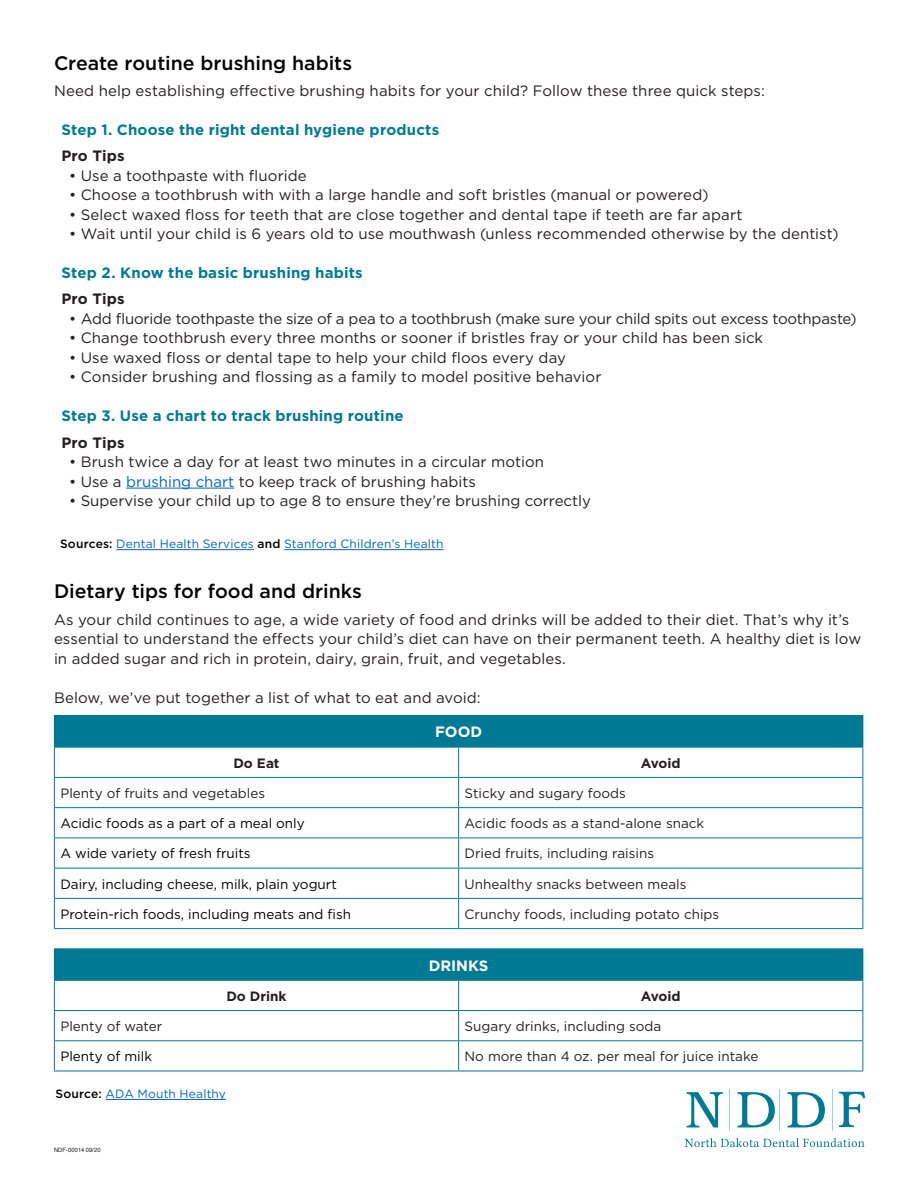
<style>
.page{position:relative;width:918px;height:1188px;background:#fff}
.page>*{position:absolute;margin:0;border:0;box-sizing:border-box;transform-origin:0 0}
.t1{font:500 19.5px "Gotham";color:#000}
.t2{font:15px/19.5px "Gotham";letter-spacing:.005em;color:#231f20}
.t3{font:700 15px "Gotham";letter-spacing:.01em;color:#007b94}
.t4{font:15px "Gotham";letter-spacing:-.015em;color:#231f20}
.t5{font:700 15px "Gotham";letter-spacing:.01em;color:#231f20}
.t6{font:700 15px "Gotham";color:#fff}
.t7{font:13.5px "Gotham";color:#231f20}
.t8{font:13.5px "Gotham";color:#000}
.t9{font:700 13.5px "Gotham";color:#231f20}
.t10{font:12px "Gotham";letter-spacing:.015em;color:#0563c1}
.t11{font:6px "Helvetica";letter-spacing:.02em;color:#231f20;scale:.95 1}
.s1{color:#0563c1}
.s2{font-weight:500;color:#000}
</style>
<div class="page">
<hr style="left:126px;top:488px;width:108px;height:1px;background:#0563c1">
<div style="left:54px;top:716px;width:809px;height:31px;background:#007995"></div>
<hr style="left:54px;top:715px;width:405px;height:1px;background:#007b94">
<hr style="left:459px;top:715px;width:404px;height:1px;background:#007b94">
<svg style="left:54px;top:747px;width:809px;height:60px"></svg>
<hr style="left:54px;top:807px;width:405px;height:1px;background:#007b94">
<hr style="left:54px;top:808px;width:1px;height:30px;background:#007b94">
<hr style="left:459px;top:807px;width:404px;height:1px;background:#007b94">
<hr style="left:458px;top:808px;width:1px;height:30px;background:#007b94">
<hr style="left:862px;top:808px;width:1px;height:30px;background:#007b94">
<hr style="left:54px;top:838px;width:405px;height:1px;background:#007b94">
<hr style="left:54px;top:838px;width:1px;height:30px;background:#007b94">
<hr style="left:459px;top:838px;width:404px;height:1px;background:#007b94">
<hr style="left:458px;top:838px;width:1px;height:30px;background:#007b94">
<hr style="left:862px;top:838px;width:1px;height:30px;background:#007b94">
<hr style="left:54px;top:868px;width:405px;height:1px;background:#007b94">
<hr style="left:54px;top:868px;width:1px;height:30px;background:#007b94">
<hr style="left:459px;top:868px;width:404px;height:1px;background:#007b94">
<hr style="left:458px;top:868px;width:1px;height:30px;background:#007b94">
<hr style="left:862px;top:868px;width:1px;height:30px;background:#007b94">
<hr style="left:54px;top:898px;width:405px;height:1px;background:#007b94">
<svg style="left:54px;top:899px;width:1px;height:29px"></svg>
<hr style="left:459px;top:898px;width:404px;height:1px;background:#007b94">
<svg style="left:458px;top:899px;width:1px;height:29px"></svg>
<svg style="left:862px;top:899px;width:1px;height:29px"></svg>
<hr style="left:54px;top:928px;width:405px;height:1px;background:#007b94">
<hr style="left:459px;top:928px;width:404px;height:1px;background:#007b94">
<div style="left:54px;top:949px;width:809px;height:31px;background:#007995"></div>
<hr style="left:54px;top:948px;width:405px;height:1px;background:#007b94">
<hr style="left:459px;top:948px;width:404px;height:1px;background:#007b94">
<svg style="left:54px;top:980px;width:809px;height:60px"></svg>
<hr style="left:54px;top:1040px;width:405px;height:1px;background:#007b94">
<hr style="left:54px;top:1041px;width:1px;height:30px;background:#007b94">
<hr style="left:459px;top:1040px;width:404px;height:1px;background:#007b94">
<hr style="left:458px;top:1041px;width:1px;height:30px;background:#007b94">
<hr style="left:862px;top:1041px;width:1px;height:30px;background:#007b94">
<hr style="left:54px;top:1071px;width:405px;height:1px;background:#007b94">
<hr style="left:459px;top:1071px;width:404px;height:1px;background:#007b94">
<hr style="left:729px;top:1089px;width:1px;height:41px;background:#93d4e9">
<hr style="left:780px;top:1089px;width:1px;height:41px;background:#93d4e9">
<hr style="left:832px;top:1089px;width:1px;height:41px;background:#93d4e9">
<svg style="left:687px;top:1092px;width:36px;height:35px"></svg>
<svg style="left:737px;top:1092px;width:38px;height:35px"></svg>
<svg style="left:788px;top:1092px;width:37px;height:35px"></svg>
<svg style="left:839px;top:1092px;width:26px;height:35px"></svg>
<svg style="left:685px;top:1138px;width:180px;height:9px"></svg>
<hr style="left:116px;top:549px;width:138px;height:1px;background:#0563c1">
<hr style="left:284px;top:549px;width:159px;height:1px;background:#0563c1">
<hr style="left:106px;top:1099px;width:120px;height:1px;background:#0563c1">
<h1 class="t1" style="left:54px;top:50px;width:300px">Create routine brushing habits</h1>
<p class="t2" style="left:54px;top:80px;width:712px">Need help establishing effective brushing habits for your child? Follow these three quick steps:</p>
<p class="t3" style="left:62px;top:120px;width:379px">Step 1. Choose the right dental hygiene products</p>
<p class="t5" style="left:62px;top:146px;width:65px">Pro Tips</p>
<p class="t2" style="left:69px;top:165px;width:239px">• Use a toothpaste with fluoride</p>
<p class="t2" style="left:69px;top:185px;width:641px">• Choose a toothbrush with with a large handle and soft bristles (manual or powered)</p>
<p class="t2" style="left:69px;top:204px;width:675px">• Select waxed floss for teeth that are close together and dental tape if teeth are far apart</p>
<p class="t2" style="left:69px;top:224px;width:771px">• Wait until your child is 6 years old to use mouthwash (unless recommended otherwise by the dentist)</p>
<p class="t3" style="left:62px;top:263px;width:303px">Step 2. Know the basic brushing habits</p>
<p class="t5" style="left:62px;top:289px;width:65px">Pro Tips</p>
<p class="t4" style="left:69px;top:309px;width:789px">• Add fluoride toothpaste the size of a pea to a toothbrush (make sure your child spits out excess toothpaste)</p>
<p class="t2" style="left:69px;top:328px;width:696px">• Change toothbrush every three months or sooner if bristles fray or your child has been sick</p>
<p class="t2" style="left:69px;top:347px;width:498px">• Use waxed floss or dental tape to help your child floos every day</p>
<p class="t2" style="left:69px;top:367px;width:534px">• Consider brushing and flossing as a family to model positive behavior</p>
<p class="t3" style="left:62px;top:406px;width:344px">Step 3. Use a chart to track brushing routine</p>
<p class="t5" style="left:62px;top:432px;width:65px">Pro Tips</p>
<p class="t2" style="left:69px;top:452px;width:477px">• Brush twice a day for at least two minutes in a circular motion</p>
<p class="t2" style="left:69px;top:471px;width:408px">• Use a <span class="s1">brushing chart</span> to keep track of brushing habits</p>
<p class="t2" style="left:69px;top:491px;width:524px">• Supervise your child up to age 8 to ensure they’re brushing correctly</p>
<p class="t10" style="left:60px;top:537px;width:385px"><span class="s2">Sources:</span> Dental Health Services <span class="s2">and</span> Stanford Children’s Health</p>
<h1 class="t1" style="left:54px;top:579px;width:310px">Dietary tips for food and drinks</h1>
<p class="t2" style="left:54px;top:609px;width:809px">As your child continues to age, a wide variety of food and drinks will be added to their diet. That’s why it’s essential to understand the effects your child’s diet can have on their permanent teeth. A healthy diet is low in added sugar and rich in protein, dairy, grain, fruit, and vegetables.</p>
<p class="t2" style="left:54px;top:687px;width:428px">Below, we’ve put together a list of what to eat and avoid:</p>
<p class="t6" style="left:435px;top:722px;width:49px">FOOD</p>
<p class="t9" style="left:233px;top:754px;width:48px">Do Eat</p>
<p class="t9" style="left:641px;top:754px;width:41px">Avoid</p>
<p class="t7" style="left:60px;top:785px;width:206px">Plenty of fruits and vegetables</p>
<p class="t7" style="left:465px;top:785px;width:163px">Sticky and sugary foods</p>
<p class="t8" style="left:60px;top:815px;width:246px">Acidic foods as a part of a meal only</p>
<p class="t7" style="left:465px;top:815px;width:241px">Acidic foods as a stand-alone snack</p>
<p class="t8" style="left:60px;top:845px;width:192px">A wide variety of fresh fruits</p>
<p class="t7" style="left:465px;top:845px;width:191px">Dried fruits, including raisins</p>
<p class="t8" style="left:60px;top:875px;width:278px">Dairy, including cheese, milk, plain yogurt</p>
<p class="t7" style="left:465px;top:875px;width:223px">Unhealthy snacks between meals</p>
<p class="t8" style="left:60px;top:905px;width:292px">Protein-rich foods, including meats and fish</p>
<p class="t7" style="left:465px;top:905px;width:256px">Crunchy foods, including potato chips</p>
<p class="t6" style="left:429px;top:955px;width:61px">DRINKS</p>
<p class="t9" style="left:226px;top:987px;width:62px">Do Drink</p>
<p class="t9" style="left:641px;top:987px;width:41px">Avoid</p>
<p class="t7" style="left:60px;top:1018px;width:103px">Plenty of water</p>
<p class="t7" style="left:465px;top:1018px;width:198px">Sugary drinks, including soda</p>
<p class="t8" style="left:60px;top:1048px;width:93px">Plenty of milk</p>
<p class="t7" style="left:465px;top:1048px;width:295px">No more than 4 oz. per meal for juice intake</p>
<p class="t10" style="left:56px;top:1086px;width:172px"><span class="s2">Source:</span> ADA Mouth Healthy</p>
<p class="t11" style="left:54px;top:1145px;width:50px">NDF-00014 09/20</p>
</div>
